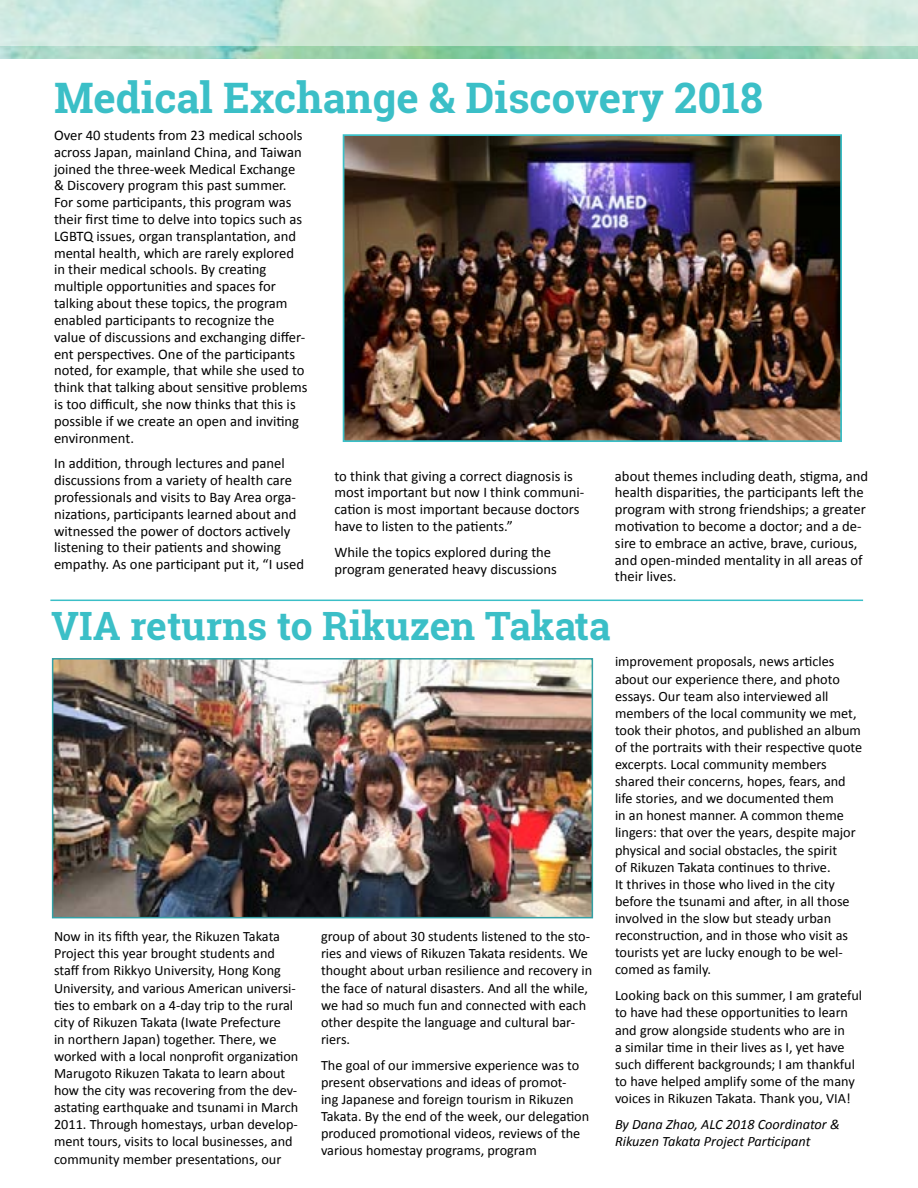
<style>
.page{position:relative;width:918px;height:1188px;background:#fff}
.page>*{position:absolute;margin:0;border:0;box-sizing:border-box;transform-origin:0 0}
.t1{font:700 42px "Roboto Slab";color:#3bbfc7}
.t2{font:700 39px "Roboto Slab";color:#3bbfc7}
.t3{font:14.7px/16.8px "Calibri";color:#000}
.t4{font:14.25px/17.1px "Calibri";color:#000}
.t5{font:italic 14.25px/17.1px "Calibri";color:#000}
</style>
<div class="page">
<img style="left:0;top:45px;width:918px;height:14px">
<svg style="left:0;top:0;width:918px;height:45px;background:#c9e7d9"></svg>
<img style="left:346px;top:137px;width:493px;height:302px">
<div style="left:343px;top:134px;width:499px;height:308px;border:2px solid #3bbfc7"></div>
<img style="left:55px;top:661px;width:535px;height:254px">
<div style="left:52px;top:658px;width:541px;height:260px;border:2px solid #33a1a6"></div>
<hr style="left:50px;top:600px;width:813px;height:1px;background:#3bbfc7">
<h1 class="t1" style="left:54px;top:69px;width:710px">Medical Exchange &amp; Discovery 2018</h1>
<p class="t3" style="left:54px;top:127px;width:255px">Over 40 students from 23 medical schools across Japan, mainland China, and Taiwan joined the three-week Medical Exchange &amp; Discovery program this past summer.<br>For some participants, this program was their first time to delve into topics such as LGBTQ issues, organ transplantation, and mental health, which are rarely explored in their medical schools. By creating multiple opportunities and spaces for talking about these topics, the program enabled participants to recognize the value of discussions and exchanging differ&shy;ent perspectives. One of the participants noted, for example, that while she used to think that talking about sensitive problems is too difficult, she now thinks that this is possible if we create an open and inviting environment.</p>
<p class="t3" style="left:54px;top:455px;width:252px">In addition, through lectures and panel discussions from a variety of health care professionals and visits to Bay Area orga&shy;nizations, participants learned about and witnessed the power of doctors actively listening to their patients and showing empathy. As one participant put it, “I used</p>
<p class="t3" style="left:334px;top:467px;width:251px">to think that giving a correct diagnosis is most important but now I think communi&shy;cation is most important because doctors have to listen to the patients.”</p>
<p class="t3" style="left:334px;top:544px;width:224px">While the topics explored during the program generated heavy discussions</p>
<p class="t3" style="left:615px;top:467px;width:255px">about themes including death, stigma, and health disparities, the participants left the program with strong friendships; a greater motivation to become a doctor; and a de&shy;sire to embrace an active, brave, curious, and open-minded mentality in all areas of their lives.</p>
<h2 class="t2" style="left:51px;top:599px;width:561px">VIA returns to Rikuzen Takata</h2>
<p class="t4" style="left:54px;top:928px;width:246px">Now in its fifth year, the Rikuzen Takata Project this year brought students and staff from Rikkyo University, Hong Kong University, and various American universi&shy;ties to embark on a 4-day trip to the rural city of Rikuzen Takata (Iwate Prefecture<br>in northern Japan) together. There, we worked with a local nonprofit organization Marugoto Rikuzen Takata to learn about how the city was recovering from the dev&shy;astating earthquake and tsunami in March 2011. Through homestays, urban develop&shy;ment tours, visits to local businesses, and community member presentations, our</p>
<p class="t4" style="left:321px;top:928px;width:273px">group of about 30 students listened to the sto&shy;ries and views of Rikuzen Takata residents. We thought about urban resilience and recovery in the face of natural disasters. And all the while, we had so much fun and connected with each other despite the language and cultural bar&shy;riers.</p>
<p class="t4" style="left:321px;top:1057px;width:270px">The goal of our immersive experience was to present observations and ideas of promot-<br>ing Japanese and foreign tourism in Rikuzen Takata. By the end of the week, our delegation produced promotional videos, reviews of the various homestay programs, program</p>
<p class="t4" style="left:615px;top:653px;width:249px">improvement proposals, news articles about our experience there, and photo essays. Our team also interviewed all members of the local community we met, took their photos, and published an album of the portraits with their respective quote excerpts. Local community members shared their concerns, hopes, fears, and life stories, and we documented them<br>in an honest manner. A common theme lingers: that over the years, despite major physical and social obstacles, the spirit<br>of Rikuzen Takata continues to thrive.<br>It thrives in those who lived in the city before the tsunami and after, in all those involved in the slow but steady urban reconstruction, and in those who visit as tourists yet are lucky enough to be wel&shy;comed as family.</p>
<p class="t4" style="left:615px;top:987px;width:249px">Looking back on this summer, I am grateful to have had these opportunities to learn and grow alongside students who are in<br>a similar time in their lives as I, yet have such different backgrounds; I am thankful to have helped amplify some of the many voices in Rikuzen Takata. Thank you, VIA!</p>
<p class="t5" style="left:615px;top:1115px;width:226px">By Dana Zhao, ALC 2018 Coordinator &amp;<br>Rikuzen Takata Project Participant</p>
</div>
